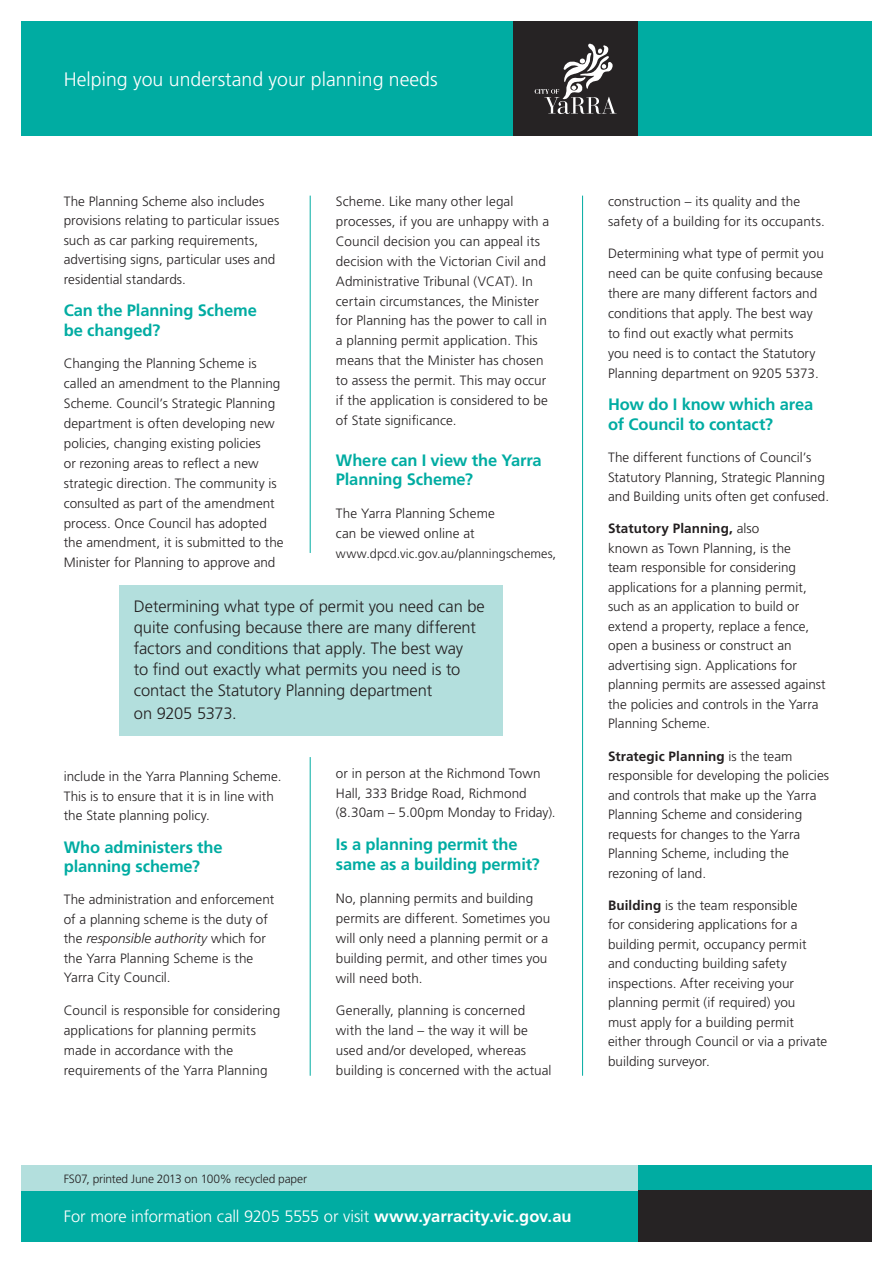
<style>
.page{position:relative;width:893px;height:1263px;background:#fff}
.page>*{position:absolute;margin:0;border:0;box-sizing:border-box;transform-origin:0 0}
.t1{font:300 19.5px "Frutiger LT Std";color:#fff}
.Precede{font:300 16.5px/21px "Frutiger LT Std";letter-spacing:-.005em;color:#231f20}
.t2{font:700 16.5px/19.5px "Frutiger LT Std";letter-spacing:-.01em;color:#00aca2}
.t3{font:300 16.5px "Frutiger LT Std";letter-spacing:-.01em;color:#fff}
.Body{font:300 13.5px/19.5px "Frutiger LT Std";letter-spacing:.005em;color:#231f20}
.Body-2{font:300 12.75px "Frutiger LT Std";letter-spacing:.005em;color:#231f20}
.t4{font:300 12px "Frutiger LT Std";letter-spacing:-.01em;color:#231f20}
.s1{font-size:13.5px}
.s2{font-style:italic}
.s3{font-weight:700}
</style>
<div class="page">
<div style="left:21px;top:1191px;width:851px;height:51px;background:#00aca2"></div>
<div style="left:21px;top:1165px;width:851px;height:26px;background:#b3dfdd"></div>
<div style="left:21px;top:21px;width:851px;height:115px;background:#00aca2"></div>
<div style="left:513px;top:21px;width:125px;height:115px;background:#262324"></div>
<div style="left:638px;top:1165px;width:234px;height:26px;background:#00aca2"></div>
<div style="left:638px;top:1191px;width:234px;height:51px;background:#262324"></div>
<svg style="left:535px;top:43px;width:81px;height:71px"></svg>
<hr style="left:310px;top:196px;width:1px;height:357px;background:#00aca2">
<hr style="left:582px;top:196px;width:1px;height:880px;background:#00aca2">
<hr style="left:310px;top:757px;width:1px;height:319px;background:#00aca2">
<div style="left:119px;top:585px;width:383px;height:150px;background:#b3dfdd"></div>
<p class="t1" style="left:64px;top:68px;width:375px">Helping you understand your planning needs</p>
<p class="Body" style="left:64px;top:192px;width:217px">The Planning Scheme also includes provisions relating to particular issues such as car parking requirements, advertising signs, particular uses and residential standards.</p>
<p class="t2" style="left:64px;top:301px;width:195px">Can the Planning Scheme be changed?</p>
<p class="Body" style="left:64px;top:354px;width:221px">Changing the Planning Scheme is called an amendment to the Planning Scheme. Council’s Strategic Planning department is often developing new policies, changing existing policies<br>or rezoning areas to reflect a new strategic direction. The community is consulted as part of the amendment process. Once Council has adopted the amendment, it is submitted to the Minister for Planning to approve and</p>
<p class="Body" style="left:336px;top:191px;width:215px;line-height:20px">Scheme. Like many other legal processes, if you are unhappy with a Council decision you can appeal its decision with the Victorian Civil and Administrative Tribunal (VCAT). In certain circumstances, the Minister for Planning has the power to call in a planning permit application. This means that the Minister has chosen to assess the permit. This may occur if the application is considered to be of State significance.</p>
<p class="t2" style="left:336px;top:451px;width:207px">Where can I view the Yarra<br>Planning Scheme?</p>
<p class="Body" style="left:336px;top:504px;width:160px;line-height:20px">The Yarra Planning Scheme can be viewed online at</p>
<p class="Body-2" style="left:336px;top:546px;width:222px">www.dpcd.vic.gov.au/planningschemes<span class="s1">,</span></p>
<p class="Precede" style="left:134px;top:596px;width:352px">Determining what type of permit you need can be quite confusing because there are many different factors and conditions that apply. The best way<br>to find out exactly what permits you need is to contact the Statutory Planning department</p>
<p class="Precede" style="left:134px;top:703px;width:104px">on 9205 5373.</p>
<p class="Body" style="left:64px;top:767px;width:219px">include in the Yarra Planning Scheme.<br>This is to ensure that it is in line with the State planning policy.</p>
<p class="t2" style="left:64px;top:837px;width:160px">Who administers the planning scheme?</p>
<p class="Body" style="left:64px;top:890px;width:212px">The administration and enforcement of a planning scheme is the duty of the <span class="s2">responsible authority</span> which for the Yarra Planning Scheme is the<br>Yarra City Council.</p>
<p class="Body" style="left:64px;top:1001px;width:218px;line-height:20px">Council is responsible for considering applications for planning permits made in accordance with the requirements of the Yarra Planning</p>
<p class="Body" style="left:336px;top:763px;width:221px;line-height:20px">or in person at the Richmond Town<br>Hall, 333 Bridge Road, Richmond (8.30am – 5.00pm Monday to Friday).</p>
<p class="t2" style="left:336px;top:834px;width:205px;line-height:20px">Is a planning permit the same as a building permit?</p>
<p class="Body" style="left:336px;top:888px;width:216px;line-height:20px">No, planning permits and building permits are different. Sometimes you will only need a planning permit or a building permit, and other times you will need both.</p>
<p class="Body" style="left:336px;top:1001px;width:217px;line-height:20px">Generally, planning is concerned with the land – the way it will be used and/or developed, whereas building is concerned with the actual</p>
<p class="Body" style="left:608px;top:191px;width:218px;line-height:20px">construction – its quality and the safety of a building for its occupants.</p>
<p class="Body" style="left:608px;top:244px;width:217px;line-height:20px">Determining what type of permit you need can be quite confusing because there are many different factors and conditions that apply. The best way to find out exactly what permits<br>you need is to contact the Statutory Planning department on 9205 5373.</p>
<p class="t2" style="left:608px;top:395px;width:207px">How do I know which area of Council to contact?</p>
<p class="Body" style="left:608px;top:448px;width:223px">The different functions of Council’s<br>Statutory Planning, Strategic Planning and Building units often get confused.</p>
<p class="Body" style="left:608px;top:519px;width:219px"><span class="s3">Statutory Planning,</span> also<br>known as Town Planning, is the<br>team responsible for considering applications for a planning permit, such as an application to build or extend a property, replace a fence, open a business or construct an advertising sign. Applications for planning permits are assessed against the policies and controls in the Yarra<br>Planning Scheme.</p>
<p class="Body" style="left:608px;top:746px;width:223px"><span class="s3">Strategic Planning</span> is the team responsible for developing the policies and controls that make up the Yarra<br>Planning Scheme and considering requests for changes to the Yarra<br>Planning Scheme, including the rezoning of land.</p>
<p class="Body" style="left:608px;top:896px;width:221px"><span class="s3">Building</span> is the team responsible<br>for considering applications for a building permit, occupancy permit and conducting building safety inspections. After receiving your planning permit (if required) you must apply for a building permit either through Council or via a private building surveyor.</p>
<p class="t4" style="left:64px;top:1172px;width:245px">FS07, printed June 2013 on 100% recycled paper</p>
<p class="t3" style="left:64px;top:1207px;width:509px">For more information call 9205 5555 or visit <span class="s3">www.yarracity.vic.gov.au</span></p>
</div>
